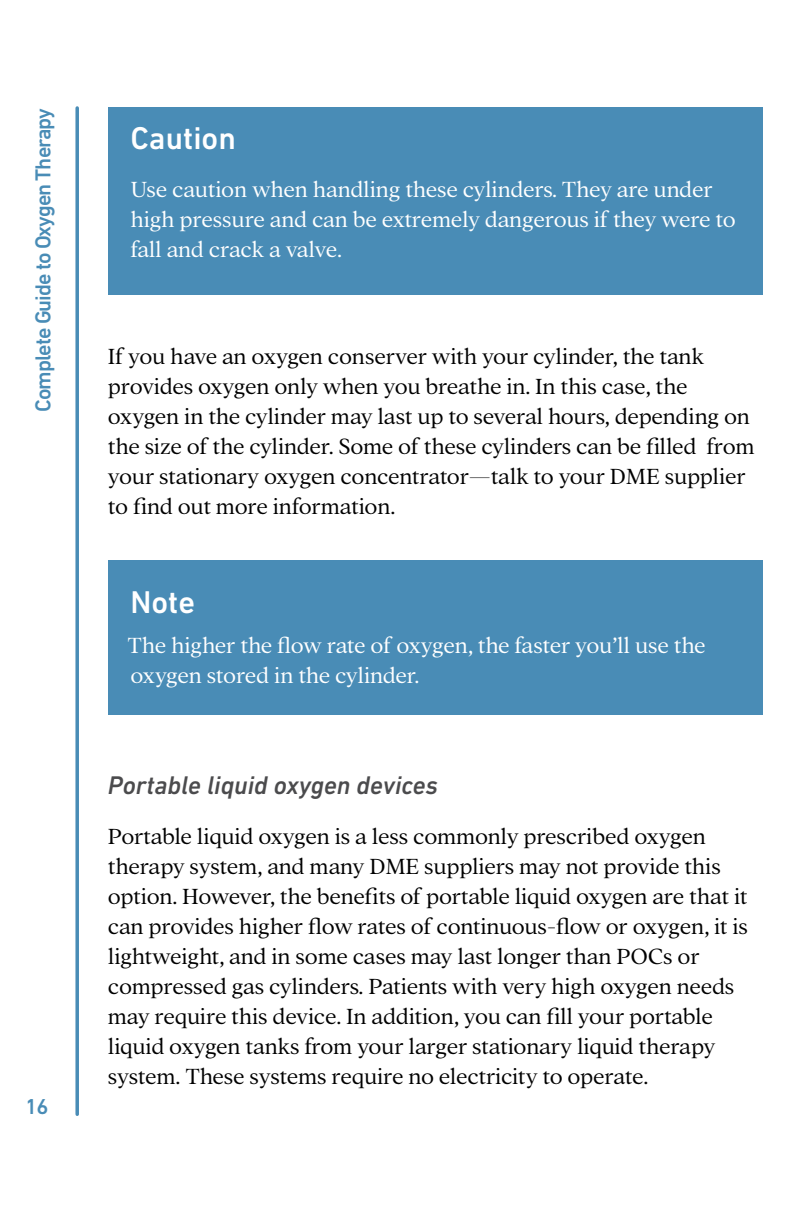
<style>
.page{position:relative;width:792px;height:1224px;background:#fff}
.page>*{position:absolute;margin:0;border:0;box-sizing:border-box;transform-origin:0 0}
.t1{font:500 32px "DIN Next LT Pro";color:#fff}
.t2{font:italic 500 26px "DIN Next LT Pro";color:#4b4b4d}
.t3{font:300 24px/30px "Addington CF";letter-spacing:-.015em;color:#000}
.t4{font:300 24px/30px "Addington CF";letter-spacing:-.02em;color:#fff}
.t5{font:500 22px "DIN Next LT Pro";letter-spacing:-.045em;color:#498cb6}
</style>
<div class="page">
<svg style="left:75px;top:108px;width:4px;height:1006px;background:#5f9abf"></svg>
<div style="left:108px;top:561px;width:654px;height:154px;background:#498cb6"></div>
<div style="left:108px;top:108px;width:654px;height:187px;background:#498cb6"></div>
<p class="t5" style="left:34px;top:412px;width:305px;rotate:-90deg">Complete Guide to Oxygen Therapy</p>
<p class="t5" style="left:25px;top:1098px;width:25px">16</p>
<h1 class="t1" style="left:131px;top:125px;width:107px">Caution</h1>
<p class="t4" style="left:131px;top:175px;width:607px">Use caution when handling these cylinders. They are under high pressure and can be extremely dangerous if they were to fall and crack a valve.</p>
<p class="t3" style="left:108px;top:342px;width:648px">If you have an oxygen conserver with your cylinder, the tank provides oxygen only when you breathe in. In this case, the oxygen in the cylinder may last up to several hours, depending on the size of the cylinder. Some of these cylinders can be filled from your stationary oxygen concentrator—talk to your DME supplier to find out more information.</p>
<h1 class="t1" style="left:131px;top:589px;width:66px">Note</h1>
<p class="t4" style="left:128px;top:630px;width:580px">The higher the flow rate of oxygen, the faster you’ll use the oxygen stored in the cylinder.</p>
<p class="t2" style="left:108px;top:775px;width:332px">Portable liquid oxygen devices</p>
<p class="t3" style="left:108px;top:822px;width:642px">Portable liquid oxygen is a less commonly prescribed oxygen therapy system, and many DME suppliers may not provide this option. However, the benefits of portable liquid oxygen are that it can provides higher flow rates of continuous-flow or oxygen, it is lightweight, and in some cases may last longer than POCs or compressed gas cylinders. Patients with very high oxygen needs may require this device. In addition, you can fill your portable liquid oxygen tanks from your larger stationary liquid therapy system. These systems require no electricity to operate.</p>
</div>
